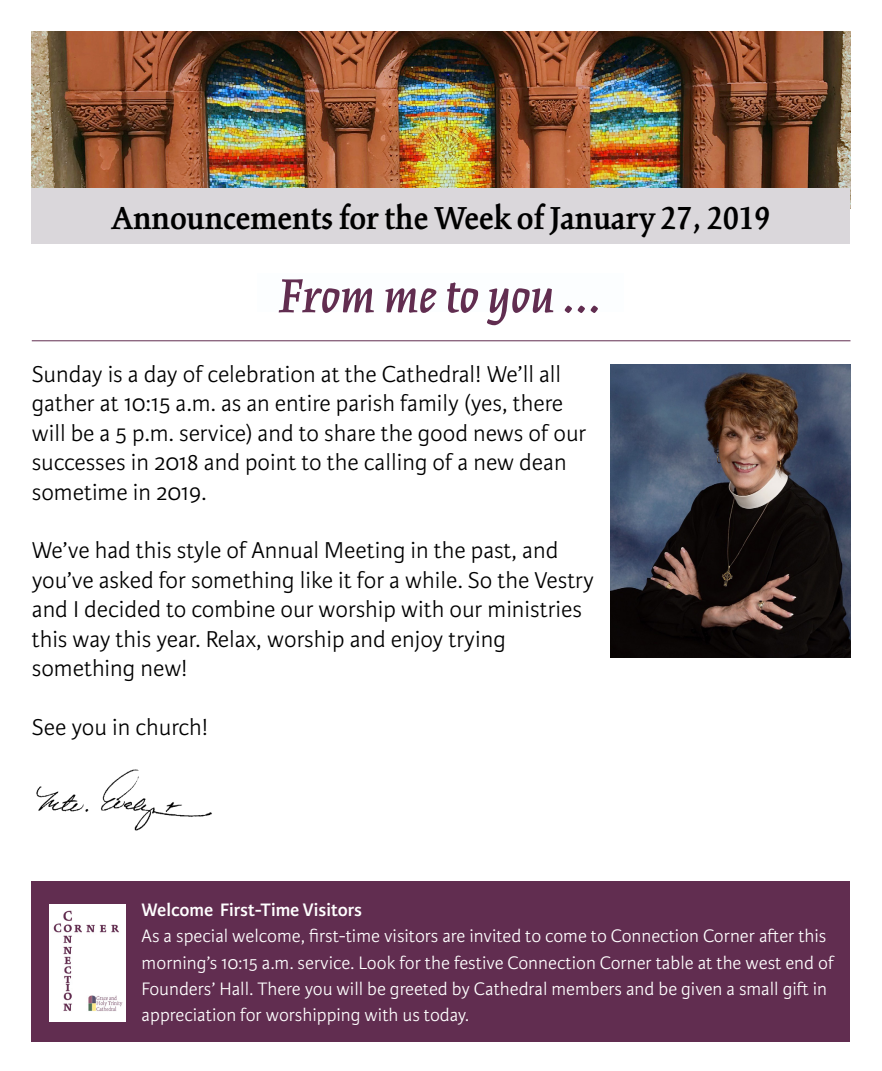
<style>
.page{position:relative;width:882px;height:1071px;background:#fff}
.page>*{position:absolute;margin:0;border:0;box-sizing:border-box;transform-origin:0 0}
.t1{font:italic 600 52.5px "Kinesis Pro 3";color:#612d50}
.t2{font:600 35px "Kinesis Pro 3";color:#000}
.t3{font:300 24.5px/29.4px "Karmina Sans";color:#000}
.t4{font:300 19.25px/26.2px "Karmina Sans";color:#fff}
.t5{font:600 19.25px "Karmina Sans";color:#fff}
</style>
<div class="page">
<img style="left:32px;top:32px;width:818px;height:156px">
<div style="left:32px;top:188px;width:818px;height:56px;background:#dad7db"></div>
<hr style="left:32px;top:340px;width:818px;height:1px;background:#612d50">
<img style="left:36px;top:769px;width:176px;height:62px">
<div style="left:32px;top:881px;width:818px;height:160px;background:#612d50"></div>
<img style="left:50px;top:904px;width:76px;height:118px">
<img style="left:610px;top:365px;width:240px;height:293px">
<h2 class="t2" style="left:112px;top:197px;width:660px">Announcements for the Week of January 27, 2019</h2>
<h1 class="t1" style="left:279px;top:265px;width:325px">From me to you ...</h1>
<p class="t3" style="left:32px;top:360px;width:556px">Sunday is a day of celebration at the Cathedral! We’ll all gather at 10:15 a.m. as an entire parish family (yes, there will be a 5 p.m. service) and to share the good news of our successes in 2018 and point to the calling of a new dean sometime in 2019.</p>
<p class="t3" style="left:32px;top:536px;width:564px">We’ve had this style of Annual Meeting in the past, and you’ve asked for something like it for a while. So the Vestry and I decided to combine our worship with our ministries this way this year. Relax, worship and enjoy trying something new!</p>
<p class="t3" style="left:32px;top:713px;width:178px">See you in church!</p>
<p class="t5" style="left:142px;top:899px;width:222px">Welcome First-Time Visitors</p>
<p class="t4" style="left:142px;top:923px;width:694px">As a special welcome, first-time visitors are invited to come to Connection Corner after this morning’s 10:15 a.m. service. Look for the festive Connection Corner table at the west end of Founders’ Hall. There you will be greeted by Cathedral members and be given a small gift in appreciation for worshipping with us today.</p>
</div>
